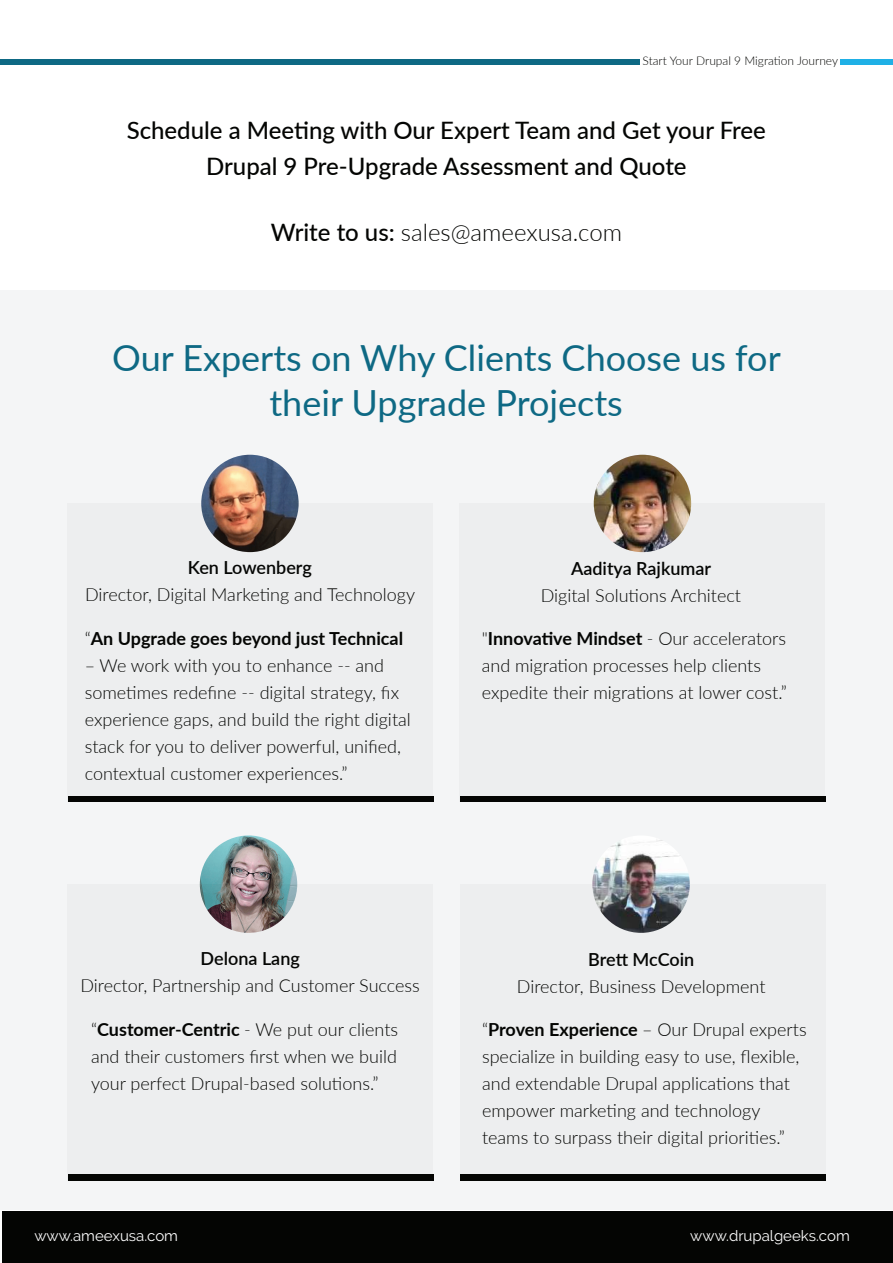
<style>
.page{position:relative;width:893px;height:1263px;background:#fff}
.page>*{position:absolute;margin:0;border:0;box-sizing:border-box;transform-origin:0 0}
.t1{font:36px/45px "Lato";color:#0e6984;text-align:center}
.t2{font:500 24px/36px "Lato";color:#040503;text-align:center}
.t3{font:300 24px "Lato";color:#040503}
.t4{font:300 18px/27px "Lato";color:#040503}
.t5{font:600 18px "Lato";color:#040503}
.t6{font:700 18px "Lato";color:#040503}
.t7{font:15px "Raleway";color:#fff}
.t8{font:300 12px "Lato";color:#040503}
.s1{font-weight:500}
.s2{font-weight:300}
.s3{font-weight:700}
</style>
<div class="page">
<div style="left:0;top:290px;width:893px;height:920px;background:#f4f5f6"></div>
<img style="left:200px;top:835px;width:97px;height:98px;border-radius:49px">
<div style="left:0;top:59px;width:639px;height:5px;background:#0e6984"></div>
<div style="left:840px;top:59px;width:53px;height:5px;background:#1fb0e6"></div>
<div style="left:67px;top:503px;width:366px;height:298px;background:#edeeef"></div>
<div style="left:460px;top:503px;width:365px;height:298px;background:#edeeef"></div>
<div style="left:67px;top:884px;width:366px;height:297px;background:#edeeef"></div>
<div style="left:460px;top:884px;width:365px;height:297px;background:#edeeef"></div>
<img style="left:201px;top:455px;width:98px;height:97px;border-radius:49px">
<img style="left:594px;top:455px;width:97px;height:97px;border-radius:49px">
<img style="left:592px;top:835px;width:98px;height:98px;border-radius:49px">
<div style="left:68px;top:796px;width:365px;height:5px;background:#040503"></div>
<div style="left:460px;top:796px;width:366px;height:5px;background:#040503"></div>
<div style="left:68px;top:1174px;width:365px;height:7px;background:#040503"></div>
<div style="left:460px;top:1174px;width:366px;height:7px;background:#040503"></div>
<div style="left:3px;top:1211px;width:890px;height:52px;background:#040503"></div>
<p class="t8" style="left:642px;top:53px;width:197px">Start Your Drupal 9 Migration Journey</p>
<h2 class="t2" style="left:127px;top:112px;width:641px">Schedule a Meeting with Our Expert Team and Get your Free<br>Drupal 9 Pre-Upgrade Assessment and Quote</h2>
<h2 class="t3" style="left:271px;top:216px;width:353px"><span class="s1">Write to us:</span> sales@ameexusa.com</h2>
<h1 class="t1" style="left:112px;top:333px;width:670px">Our Experts on Why Clients Choose us for their Upgrade Projects</h1>
<p class="t5" style="left:188px;top:555px;width:125px">Ken Lowenberg</p>
<p class="t4" style="left:85px;top:581px;width:332px">Director, Digital Marketing and Technology</p>
<p class="t6" style="left:85px;top:625px;width:320px"><span class="s2">“</span>An Upgrade goes beyond just Technical</p>
<p class="t4" style="left:85px;top:651px;width:328px">– We work with you to enhance -- and sometimes redefine -- digital strategy, fix experience gaps, and build the right digital stack for you to deliver powerful, unified, contextual customer experiences.”</p>
<p class="t5" style="left:571px;top:555px;width:142px">Aaditya Rajkumar</p>
<p class="t4" style="left:541px;top:581px;width:202px">Digital Solutions Architect</p>
<p class="t4" style="left:482px;top:624px;width:307px">"<span class="s3">Innovative Mindset</span> - Our accelerators and migration processes help clients expedite their migrations at lower cost.”</p>
<p class="t5" style="left:201px;top:946px;width:101px">Delona Lang</p>
<p class="t4" style="left:80px;top:972px;width:341px">Director, Partnership and Customer Success</p>
<p class="t4" style="left:91px;top:1015px;width:309px;text-align:justify">“<span class="s3">Customer-Centric</span> - We put our clients and their customers first when we build your perfect Drupal-based solutions.”</p>
<p class="t5" style="left:588px;top:946px;width:107px">Brett McCoin</p>
<p class="t4" style="left:517px;top:972px;width:250px">Director, Business Development</p>
<p class="t4" style="left:482px;top:1015px;width:326px">“<span class="s3">Proven Experience</span> – Our Drupal experts specialize in building easy to use, flexible, and extendable Drupal applications that empower marketing and technology teams to surpass their digital priorities.”</p>
<p class="t7" style="left:34px;top:1227px;width:145px">www.ameexusa.com</p>
<p class="t7" style="left:690px;top:1227px;width:161px">www.drupalgeeks.com</p>
</div>
